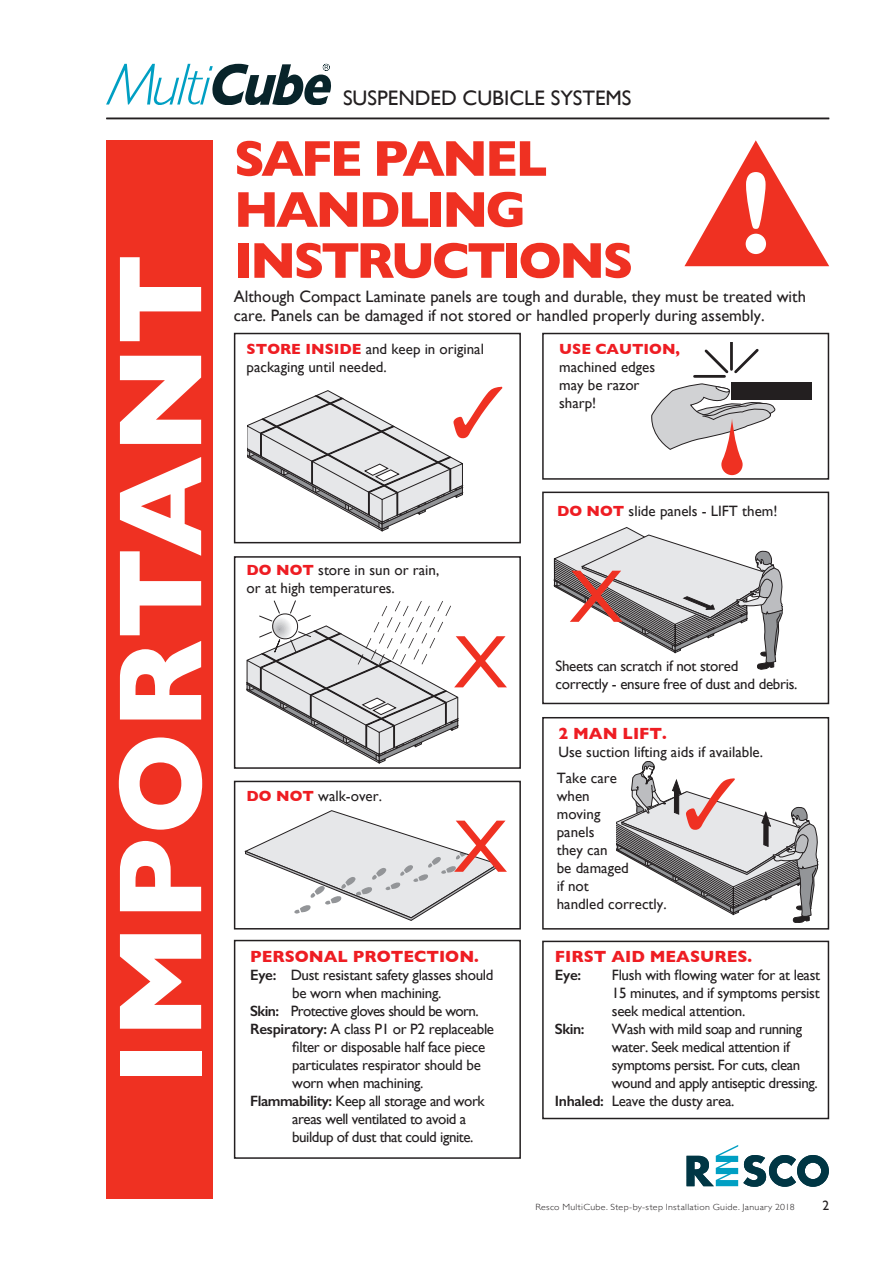
<style>
.page{position:relative;width:893px;height:1263px;background:#fff}
.page>*{position:absolute;margin:0;border:0;box-sizing:border-box;transform-origin:0 0}
.t1{font:700 120px "Gill Sans";letter-spacing:.02em;color:#fff}
.t2{font:700 51px/51px "Gill Sans";letter-spacing:-.06em;color:#ef3122}
.t3{font:21px "Gill Sans";color:#231f20}
.t4{font:16.5px/18.8px "Gill Sans";color:#231f20}
.t5{font:700 16.5px "Gill Sans";color:#ee1d23}
.t6{font:15px/18px "Gill Sans";letter-spacing:-.02em;color:#231f20;text-align:justify}
.t7{font:15px/18px "Gill Sans";color:#231f20}
.t8{font:15px "Gill Sans";letter-spacing:-.04em;color:#231f20}
.t9{font:700 15px "Gill Sans";color:#ee1d23}
.t10{font:600 15px "Gill Sans";letter-spacing:-.03em;color:#231f20}
.t11{font:13.5px "Gill Sans";color:#231f20}
.t12{font:300 9px "Gill Sans";letter-spacing:.03em;color:#231f20;scale:1.1 1}
.s1{font-weight:700;color:#ee1d23}
.s2{font-weight:600}
</style>
<div class="page">
<svg style="left:687px;top:1145px;width:142px;height:42px"></svg>
<svg style="left:106px;top:64px;width:225px;height:41px"></svg>
<div style="left:106px;top:140px;width:107px;height:1059px;background:#ef3122"></div>
<div style="left:234px;top:333px;width:287px;height:210px;border:2px solid #231f20"></div>
<div style="left:542px;top:333px;width:287px;height:147px;border:2px solid #231f20"></div>
<div style="left:234px;top:556px;width:287px;height:213px;border:2px solid #231f20"></div>
<div style="left:542px;top:492px;width:287px;height:212px;border:2px solid #231f20"></div>
<div style="left:234px;top:781px;width:287px;height:148px;border:2px solid #231f20"></div>
<div style="left:542px;top:941px;width:287px;height:178px;border:2px solid #231f20"></div>
<div style="left:542px;top:717px;width:287px;height:212px;border:2px solid #231f20"></div>
<div style="left:234px;top:940px;width:287px;height:219px;border:2px solid #231f20"></div>
<svg style="left:684px;top:140px;width:145px;height:126px"></svg>
<svg style="left:245px;top:810px;width:262px;height:111px"></svg>
<svg style="left:247px;top:600px;width:260px;height:163px"></svg>
<svg style="left:554px;top:527px;width:229px;height:142px"></svg>
<div style="left:731px;top:383px;width:81px;height:17px;background:#231f20"></div>
<svg style="left:651px;top:343px;width:124px;height:132px"></svg>
<hr style="left:106px;top:118px;width:723px;height:1px;background:#231f20">
<svg style="left:248px;top:390px;width:216px;height:141px"></svg>
<svg style="left:617px;top:761px;width:201px;height:162px"></svg>
<h1 class="t1" style="left:65px;top:1086px;width:835px;rotate:-90deg">IMPORTANT</h1>
<h3 class="t3" style="left:343px;top:86px;width:290px">SUSPENDED CUBICLE SYSTEMS</h3>
<h2 class="t2" style="left:234px;top:132px;width:401px">SAFE PANEL<br>HANDLING<br>INSTRUCTIONS</h2>
<p class="t4" style="left:234px;top:287px;width:573px">Although Compact Laminate panels are tough and durable, they must be treated with care. Panels can be damaged if not stored or handled properly during assembly.</p>
<p class="t7" style="left:247px;top:340px;width:239px"><span class="s1">STORE INSIDE</span> and keep in original packaging until needed.</p>
<p class="t7" style="left:247px;top:560px;width:194px"><span class="s1">DO NOT</span> store in sun or rain, or at high temperatures.</p>
<p class="t7" style="left:247px;top:786px;width:137px"><span class="s1">DO NOT</span> walk-over.</p>
<p class="t5" style="left:250px;top:943px;width:230px">PERSONAL PROTECTION.</p>
<p class="t6" style="left:250px;top:965px;width:245px"><span class="s2">Eye:</span> Dust resistant safety glasses should</p>
<p class="t6" style="left:292px;top:983px;width:151px">be worn when machining.</p>
<p class="t8" style="left:250px;top:1002px;width:230px"><span class="s2">Skin:</span> Protective gloves should be worn.</p>
<p class="t6" style="left:250px;top:1019px;width:245px"><span class="s2">Respiratory:</span> A class P1 or P2 replaceable</p>
<p class="t6" style="left:292px;top:1037px;width:194px">filter or disposable half face piece</p>
<p class="t6" style="left:292px;top:1055px;width:190px">particulates respirator should be</p>
<p class="t6" style="left:292px;top:1073px;width:133px">worn when machining.</p>
<p class="t6" style="left:250px;top:1091px;width:236px"><span class="s2">Flammability:</span> Keep all storage and work</p>
<p class="t6" style="left:292px;top:1109px;width:176px">areas well ventilated to avoid a</p>
<p class="t6" style="left:292px;top:1127px;width:183px">buildup of dust that could ignite.</p>
<p class="t9" style="left:559px;top:337px;width:122px">USE CAUTION,</p>
<p class="t7" style="left:559px;top:358px;width:98px">machined edges may be razor sharp!</p>
<p class="t7" style="left:557px;top:502px;width:222px"><span class="s1">DO NOT</span> slide panels - LIFT them!</p>
<p class="t6" style="left:555px;top:656px;width:244px">Sheets can scratch if not stored<br>correctly - ensure free of dust and debris.</p>
<p class="t5" style="left:558px;top:720px;width:110px">2 MAN LIFT.</p>
<p class="t7" style="left:558px;top:743px;width:206px">Use suction lifting aids if available.</p>
<p class="t7" style="left:557px;top:769px;width:111px">Take care<br>when<br>moving<br>panels<br>they can<br>be damaged<br>if not<br>handled correctly.</p>
<p class="t5" style="left:555px;top:943px;width:199px">FIRST AID MEASURES.</p>
<p class="t10" style="left:555px;top:965px;width:28px">Eye:</p>
<p class="t6" style="left:612px;top:965px;width:210px">Flush with flowing water for at least 15 minutes, and if symptoms persist seek medical attention.</p>
<p class="t10" style="left:555px;top:1019px;width:31px">Skin:</p>
<p class="t6" style="left:612px;top:1019px;width:192px">Wash with mild soap and running</p>
<p class="t6" style="left:612px;top:1037px;width:179px">water. Seek medical attention if</p>
<p class="t6" style="left:612px;top:1055px;width:190px">symptoms persist. For cuts, clean</p>
<p class="t6" style="left:612px;top:1073px;width:207px">wound and apply antiseptic dressing.</p>
<p class="t6" style="left:555px;top:1091px;width:181px"><span class="s2">Inhaled:</span> Leave the dusty area.</p>
<p class="t12" style="left:535px;top:1199px;width:237px">Resco MultiCube. Step-by-step Installation Guide. January 2018</p>
<p class="t11" style="left:822px;top:1197px;width:8px">2</p>
</div>
